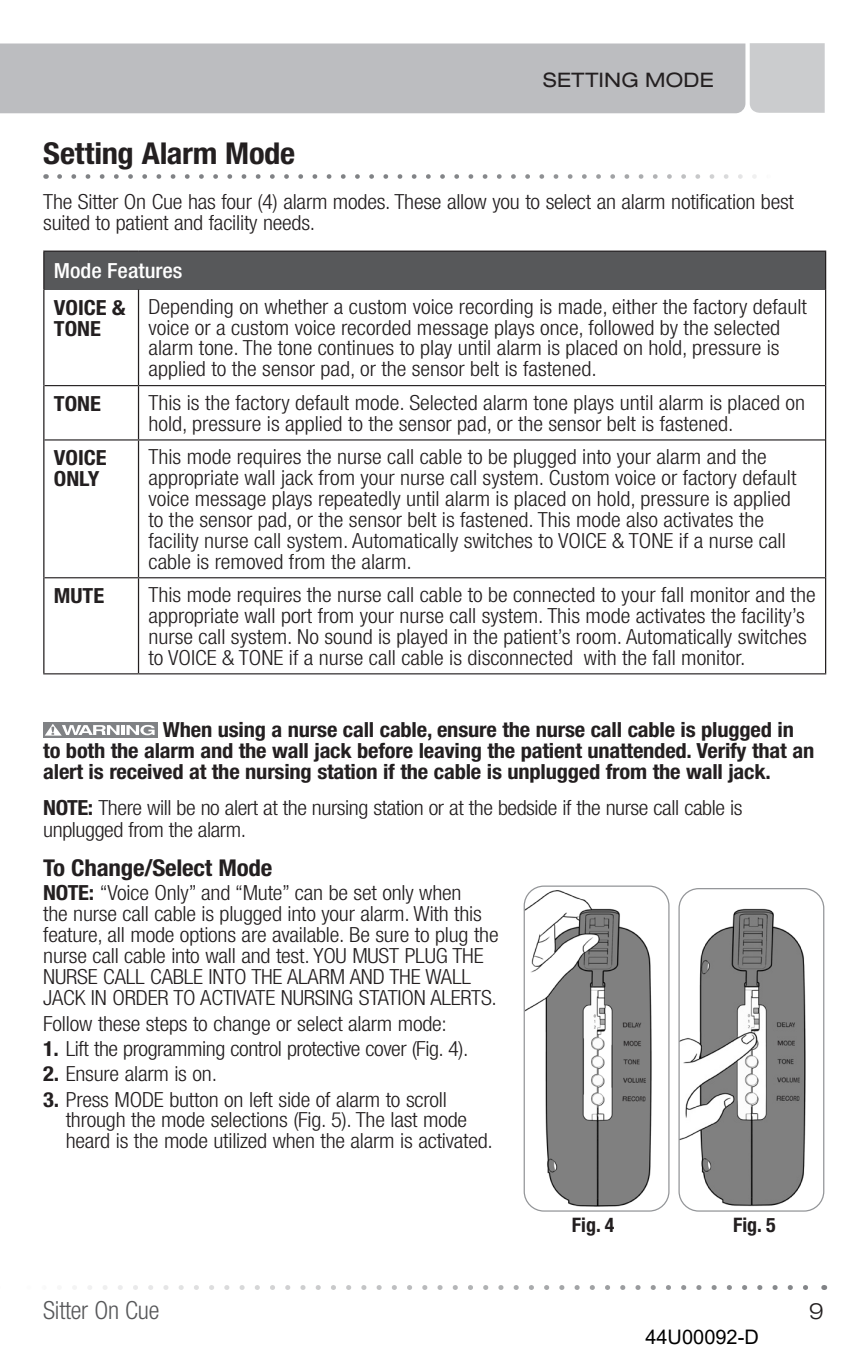
<style>
.page{position:relative;width:867px;height:1362px;background:#fff}
.page>*{position:absolute;margin:0;border:0;box-sizing:border-box;transform-origin:0 0}
.Heads{font:700 condensed 30.25px "Helvetica Neue LT Std";letter-spacing:-.01em;color:#231f20;scale:1.08 1}
.t1{font:300 condensed 25px "Helvetica Neue LT Std";letter-spacing:-.01em;color:#57585a}
.Subheads{font:700 condensed 23.25px "Helvetica Neue LT Std";letter-spacing:-.01em;color:#231f20;scale:1.08 1}
.t2{font:300 expanded 22.5px "Helvetica Neue LT Std";color:#231f20}
.Description{font:300 condensed 20.75px/20.8px "Helvetica Neue LT Std";color:#231f20;scale:1.08 1}
.Body_Copy__opening_paragraph{font:300 condensed 20.75px/20.8px "Helvetica Neue LT Std";letter-spacing:-.01em;color:#231f20;scale:1.08 1}
.Body_Copy_9_9{font:700 condensed 20.75px/20.8px "Helvetica Neue LT Std";letter-spacing:-.01em;color:#231f20;scale:1.08 1}
.Body_Copy{font:300 condensed 20.75px/22px "Helvetica Neue LT Std";letter-spacing:-.02em;color:#231f20;scale:1.08 1}
.Description-2{font:300 condensed 20.75px "Helvetica Neue LT Std";letter-spacing:-.02em;color:#231f20;scale:1.08 1}
.Body_-_Indent{font:300 condensed 20.75px "Helvetica Neue LT Std";letter-spacing:-.01em;color:#231f20;scale:1.08 1}
.Item_Number{font:700 condensed 20.75px/20.8px "Helvetica Neue";color:#231f20;scale:1.08 1}
.Table_Heads{font:500 condensed 20.75px "Helvetica Neue LT Std";color:#fff;scale:1.08 1}
.Left_Column_Headers{font:expanded 20px "Helvetica Neue LT Std";letter-spacing:.015em;color:#231f20}
.Fig_Callout_Numbers_BLACK-ISO{font:700 condensed 20px "Helvetica Neue LT Std";color:#231f20}
.t3{font:20px "Arial";color:#000}
.s1{font-weight:700}
</style>
<div class="page">
<div style="left:0;top:43px;width:745px;height:70px;background:#bcbdc0"></div>
<div style="left:749px;top:43px;width:75px;height:70px;background:#cbccce"></div>
<svg style="left:73px;top:1285px;width:735px;height:4px"></svg>
<svg style="left:59px;top:174px;width:698px;height:5px"></svg>
<div style="left:44px;top:251px;width:781px;height:38px;background:#57585a"></div>
<hr style="left:824px;top:252px;width:2px;height:37px;background:#231f20">
<hr style="left:43px;top:289px;width:1px;height:96px;background:#231f20">
<hr style="left:138px;top:289px;width:1px;height:96px;background:#231f20">
<hr style="left:824px;top:289px;width:2px;height:96px;background:#231f20">
<hr style="left:43px;top:385px;width:1px;height:55px;background:#231f20">
<hr style="left:138px;top:386px;width:1px;height:53px;background:#231f20">
<hr style="left:824px;top:385px;width:2px;height:55px;background:#231f20">
<hr style="left:43px;top:440px;width:1px;height:137px;background:#231f20">
<hr style="left:138px;top:440px;width:1px;height:137px;background:#231f20">
<hr style="left:824px;top:440px;width:2px;height:137px;background:#231f20">
<hr style="left:43px;top:577px;width:1px;height:96px;background:#231f20">
<hr style="left:138px;top:578px;width:1px;height:95px;background:#231f20">
<hr style="left:824px;top:577px;width:2px;height:96px;background:#231f20">
<hr style="left:44px;top:385px;width:94px;height:1px;background:#231f20">
<hr style="left:138px;top:385px;width:686px;height:1px;background:#231f20">
<hr style="left:44px;top:439px;width:94px;height:1px;background:#231f20">
<hr style="left:138px;top:439px;width:686px;height:1px;background:#231f20">
<hr style="left:44px;top:577px;width:94px;height:1px;background:#231f20">
<hr style="left:138px;top:577px;width:686px;height:1px;background:#231f20">
<hr style="left:43px;top:673px;width:95px;height:1px;background:#231f20">
<hr style="left:138px;top:673px;width:688px;height:1px;background:#231f20">
<hr style="left:43px;top:250px;width:95px;height:2px;background:#231f20">
<hr style="left:138px;top:250px;width:688px;height:2px;background:#231f20">
<hr style="left:43px;top:252px;width:1px;height:37px;background:#231f20">
<svg style="left:43px;top:722px;width:114px;height:15px"></svg>
<svg style="left:45px;top:723px;width:109px;height:12px"></svg>
<img style="left:525px;top:887px;width:143px;height:323px">
<div style="left:523px;top:885px;width:146px;height:326px;border:1px solid #939598;border-radius:20px"></div>
<img style="left:680px;top:889px;width:143px;height:321px">
<div style="left:678px;top:887px;width:146px;height:324px;border:1px solid #939598;border-radius:20px"></div>
<p class="Left_Column_Headers" style="left:543px;top:68px;width:172px">SETTING MODE</p>
<p class="Heads" style="left:43px;top:135px;width:235px">Setting Alarm Mode</p>
<p class="Body_Copy__opening_paragraph" style="left:43px;top:191px;width:696px">The Sitter On Cue has four (4) alarm modes. These allow you to select an alarm notification best suited to patient and facility needs.</p>
<p class="Table_Heads" style="left:54px;top:258px;width:121px">Mode Features</p>
<p class="Item_Number" style="left:54px;top:297px;width:68px">VOICE &amp;</p>
<p class="Item_Number" style="left:54px;top:318px;width:45px">TONE</p>
<p class="Description" style="left:148px;top:296px;width:611px">Depending on whether a custom voice recording is made, either the factory default</p>
<p class="Description" style="left:148px;top:317px;width:586px">voice or a custom voice recorded message plays once, followed by the selected</p>
<p class="Description" style="left:148px;top:337px;width:585px">alarm tone. The tone continues to play until alarm is placed on hold, pressure is</p>
<p class="Description" style="left:148px;top:358px;width:416px">applied to the sensor pad, or the sensor belt is fastened.</p>
<p class="Item_Number" style="left:54px;top:393px;width:45px">TONE</p>
<p class="Description" style="left:148px;top:392px;width:609px">This is the factory default mode. Selected alarm tone plays until alarm is placed on</p>
<p class="Description" style="left:148px;top:413px;width:543px">hold, pressure is applied to the sensor pad, or the sensor belt is fastened.</p>
<p class="Item_Number" style="left:54px;top:447px;width:50px">VOICE<br>ONLY</p>
<p class="Description" style="left:148px;top:446px;width:574px">This mode requires the nurse call cable to be plugged into your alarm and the</p>
<p class="Description" style="left:148px;top:467px;width:601px">appropriate wall jack from your nurse call system. Custom voice or factory default</p>
<p class="Description" style="left:148px;top:488px;width:596px">voice message plays repeatedly until alarm is placed on hold, pressure is applied</p>
<p class="Description" style="left:148px;top:509px;width:591px">to the sensor pad, or the sensor belt is fastened. This mode also activates the facility nurse call system. Automatically switches to VOICE &amp; TONE if a nurse call cable is removed from the alarm.</p>
<p class="Item_Number" style="left:54px;top:585px;width:48px">MUTE</p>
<p class="Description" style="left:148px;top:584px;width:619px">This mode requires the nurse call cable to be connected to your fall monitor and the appropriate wall port from your nurse call system. This mode activates the facility’s nurse call system. No sound is played in the patient’s room. Automatically switches to VOICE &amp; TONE if a nurse call cable is disconnected with the fall monitor.</p>
<p class="Body_Copy_9_9" style="left:43px;top:719px;width:715px;text-indent:120px">When using a nurse call cable, ensure the nurse call cable is plugged in to both the alarm and the wall jack before leaving the patient unattended. Verify that an alert is received at the nursing station if the cable is unplugged from the wall jack.</p>
<p class="Body_Copy" style="left:43px;top:796px;width:648px"><span class="s1">NOTE:</span> There will be no alert at the nursing station or at the bedside if the nurse call cable is unplugged from the alarm.</p>
<p class="Subheads" style="left:43px;top:853px;width:213px">To Change/Select Mode</p>
<p class="Body_Copy__opening_paragraph" style="left:43px;top:882px;width:423px"><span class="s1">NOTE:</span> “Voice Only” and “Mute” can be set only when<br>the nurse call cable is plugged into your alarm. With this feature, all mode options are available. Be sure to plug the nurse call cable into wall and test. YOU MUST PLUG THE NURSE CALL CABLE INTO THE ALARM AND THE WALL JACK IN ORDER TO ACTIVATE NURSING STATION ALERTS.</p>
<p class="Body_-_Indent" style="left:43px;top:1011px;width:375px">Follow these steps to change or select alarm mode:</p>
<p class="Description-2" style="left:43px;top:1036px;width:395px"><span class="s1">1.</span> Lift the programming control protective cover (Fig. 4).</p>
<p class="Description" style="left:43px;top:1063px;width:162px"><span class="s1">2.</span> Ensure alarm is on.</p>
<p class="Description" style="left:66px;top:1088px;width:397px;text-indent:-22px"><span class="s1">3.</span> Press MODE button on left side of alarm to scroll through the mode selections (Fig. 5). The last mode heard is the mode utilized when the alarm is activated.</p>
<p class="Fig_Callout_Numbers_BLACK-ISO" style="left:571px;top:1212px;width:44px">Fig. 4</p>
<p class="Fig_Callout_Numbers_BLACK-ISO" style="left:732px;top:1212px;width:44px">Fig. 5</p>
<p class="t1" style="left:43px;top:1295px;width:118px">Sitter On Cue</p>
<p class="t2" style="left:808px;top:1297px;width:17px">9</p>
<p class="t3" style="left:645px;top:1322px;width:115px">44U00092-D</p>
</div>
